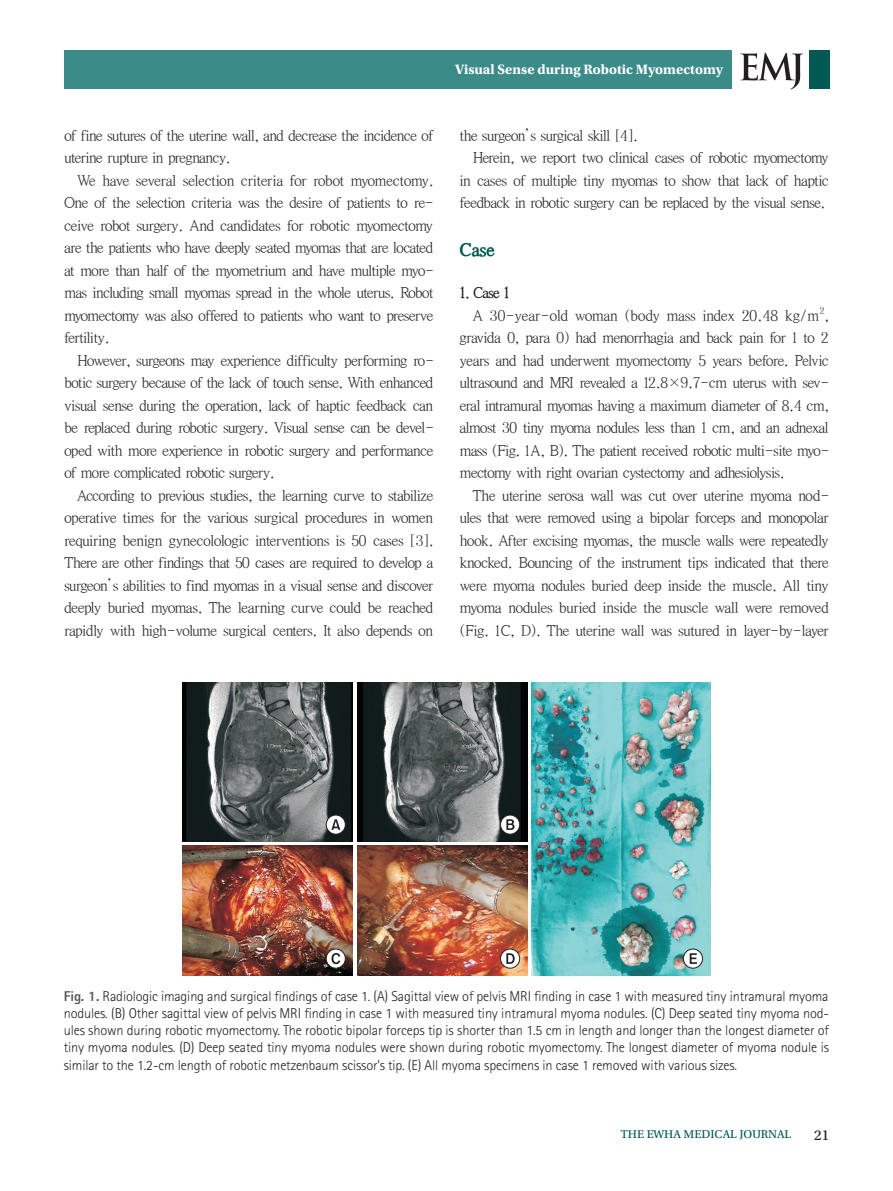
<style>
.page{position:relative;width:893px;height:1191px;background:#fff}
.page>*{position:absolute;margin:0;border:0;box-sizing:border-box;transform-origin:0 0}
.t1{font:18px "Y Batang 160";color:#005953}
.t2{font:15px/22.5px "Y Batang 120";letter-spacing:-.105em;color:#231f20;text-align:justify}
.t3{font:15px "Y Batang 120";letter-spacing:-.085em;color:#231f20}
.t4{font:15px "Y Batang 140";color:#231f20}
.t5{font:15px "Utopia Std Capt";color:#231f20}
.t6{font:300 14.25px/17.1px "Rotis Sans Serif Std";letter-spacing:-.01em;color:#231f20;text-align:justify}
.t7{font:700 14.25px "Utopia Std";color:#fff}
.t8{font:12px "Utopia Std Capt";color:#005953}
.t9{font:8.7px "Y Batang 120";color:#231f20}
.s1{font-weight:800;color:#57585a}
</style>
<div class="page">
<div style="left:64px;top:51px;width:667px;height:38px;background:#3b8b89"></div>
<div style="left:809px;top:51px;width:20px;height:38px;background:#005953"></div>
<svg style="left:740px;top:53px;width:63px;height:36px"></svg>
<img style="left:531px;top:682px;width:179px;height:293px">
<img style="left:183px;top:682px;width:170px;height:159px">
<img style="left:357px;top:682px;width:170px;height:159px">
<img style="left:183px;top:846px;width:170px;height:129px">
<img style="left:357px;top:846px;width:170px;height:129px">
<svg style="left:326px;top:815px;width:19px;height:19px"></svg>
<div style="left:326px;top:814px;width:20px;height:20px;border:1px solid #231f20;border-radius:50%"></div>
<svg style="left:331px;top:819px;width:9px;height:11px"></svg>
<svg style="left:501px;top:815px;width:19px;height:19px"></svg>
<div style="left:500px;top:814px;width:20px;height:20px;border:1px solid #231f20;border-radius:50%"></div>
<svg style="left:506px;top:819px;width:9px;height:11px"></svg>
<svg style="left:326px;top:949px;width:19px;height:19px"></svg>
<div style="left:326px;top:948px;width:20px;height:20px;border:1px solid #231f20;border-radius:50%"></div>
<svg style="left:331px;top:953px;width:9px;height:11px"></svg>
<svg style="left:501px;top:949px;width:19px;height:19px"></svg>
<div style="left:500px;top:948px;width:20px;height:20px;border:1px solid #231f20;border-radius:50%"></div>
<svg style="left:506px;top:953px;width:9px;height:11px"></svg>
<svg style="left:683px;top:949px;width:19px;height:19px"></svg>
<div style="left:683px;top:948px;width:20px;height:20px;border:1px solid #231f20;border-radius:50%"></div>
<svg style="left:690px;top:953px;width:7px;height:11px"></svg>
<p class="t2" style="left:64px;top:124px;width:371px">of fine sutures of the uterine wall, and decrease the incidence of uterine rupture in pregnancy.</p>
<p class="t2" style="left:64px;top:169px;width:371px;text-indent:13px">We have several selection criteria for robot myomectomy.<br>One of the selection criteria was the desire of patients to re&shy;ceive robot surgery. And candidates for robotic myomectomy are the patients who have deeply seated myomas that are located at more than half of the myometrium and have multiple myo&shy;mas including small myomas spread in the whole uterus. Robot myomectomy was also offered to patients who want to preserve fertility.</p>
<p class="t2" style="left:64px;top:349px;width:372px;text-indent:13px">However, surgeons may experience difficulty performing ro&shy;botic surgery because of the lack of touch sense. With enhanced visual sense during the operation, lack of haptic feedback can be replaced during robotic surgery. Visual sense can be devel&shy;oped with more experience in robotic surgery and performance of more complicated robotic surgery.</p>
<p class="t2" style="left:64px;top:484px;width:372px;text-indent:13px">According to previous studies, the learning curve to stabilize operative times for the various surgical procedures in women requiring benign gynecolologic interventions is 50 cases [3].<br>There are other findings that 50 cases are required to develop a surgeon’s abilities to find myomas in a visual sense and discover deeply buried myomas. The learning curve could be reached rapidly with high-volume surgical centers. It also depends on</p>
<p class="t7" style="left:455px;top:62px;width:269px">Visual Sense during Robotic Myomectomy</p>
<p class="t2" style="left:459px;top:124px;width:180px">the surgeon’s surgical skill [4].</p>
<p class="t2" style="left:472px;top:147px;width:359px">Herein, we report two clinical cases of robotic myomectomy</p>
<p class="t2" style="left:459px;top:169px;width:371px">in cases of multiple tiny myomas to show that lack of haptic</p>
<p class="t2" style="left:459px;top:192px;width:368px">feedback in robotic surgery can be replaced by the visual sense.</p>
<p class="t1" style="left:459px;top:240px;width:37px">Case</p>
<p class="t4" style="left:459px;top:285px;width:52px">1. Case 1</p>
<p class="t3" style="left:472px;top:308px;width:359px">A 30-year-old woman (body mass index 20.48 kg/m ,</p>
<p class="t9" style="left:819px;top:306px;width:7px">2</p>
<p class="t2" style="left:459px;top:327px;width:371px">gravida 0, para 0) had menorrhagia and back pain for 1 to 2 years and had underwent myomectomy 5 years before. Pelvic ultrasound and MRI revealed a 12.8×9.7-cm uterus with sev&shy;eral intramural myomas having a maximum diameter of 8.4 cm, almost 30 tiny myoma nodules less than 1 cm, and an adnexal mass (Fig. 1A, B). The patient received robotic multi-site myo&shy;mectomy with right ovarian cystectomy and adhesiolysis.</p>
<p class="t2" style="left:459px;top:484px;width:371px;text-indent:13px">The uterine serosa wall was cut over uterine myoma nod&shy;ules that were removed using a bipolar forceps and monopolar hook. After excising myomas, the muscle walls were repeatedly knocked. Bouncing of the instrument tips indicated that there were myoma nodules buried deep inside the muscle. All tiny myoma nodules buried inside the muscle wall were removed (Fig. 1C, D). The uterine wall was sutured in layer-by-layer</p>
<p class="t6" style="left:64px;top:987px;width:767px"><span class="s1">Fig. 1.</span> Radiologic imaging and surgical findings of case 1. (A) Sagittal view of pelvis MRI finding in case 1 with measured tiny intramural myoma nodules. (B) Other sagittal view of pelvis MRI finding in case 1 with measured tiny intramural myoma nodules. (C) Deep seated tiny myoma nod&shy;ules shown during robotic myomectomy. The robotic bipolar forceps tip is shorter than 1.5 cm in length and longer than the longest diameter of tiny myoma nodules. (D) Deep seated tiny myoma nodules were shown during robotic myomectomy. The longest diameter of myoma nodule is similar to the 1.2-cm length of robotic metzenbaum scissor’s tip. (E) All myoma specimens in case 1 removed with various sizes.</p>
<p class="t8" style="left:621px;top:1127px;width:172px">THE EWHA MEDICAL JOURNAL</p>
<p class="t5" style="left:814px;top:1126px;width:17px">21</p>
</div>
